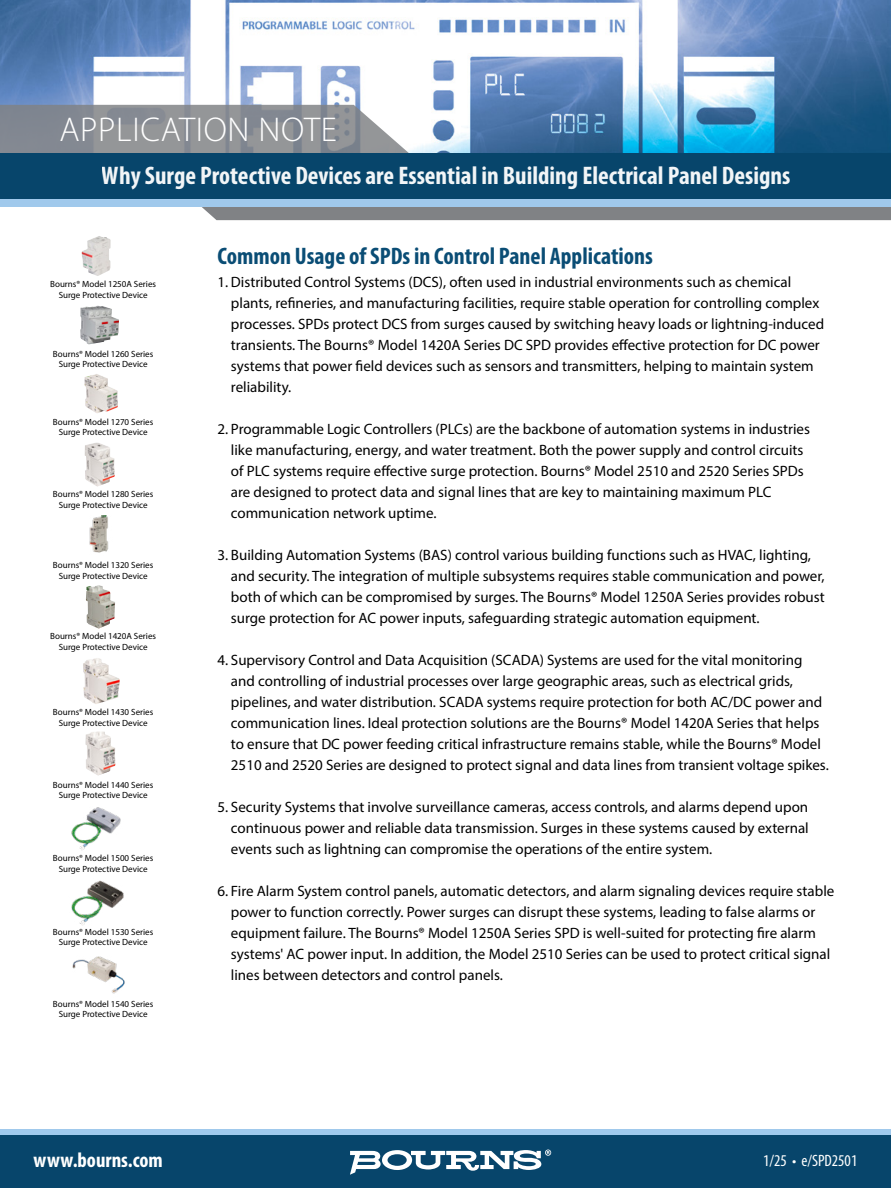
<style>
.page{position:relative;width:891px;height:1188px;background:#fff}
.page>*{position:absolute;margin:0;border:0;box-sizing:border-box;transform-origin:0 0}
.t1{font:300 34.5px "Myriad Pro";letter-spacing:.02em;color:#fff}
.t2{font:700 condensed 25.5px "Myriad Pro";color:#fff}
.t3{font:700 condensed 24px "Myriad Pro";color:#0a4d75}
.t4{font:700 condensed 21px "Myriad Pro";color:#fff}
.t5{font:condensed 16.5px "Myriad Pro";color:#fff}
.t6{font:15px/21px "Myriad Pro";color:#000}
.t7{font:9px/10.8px "Myriad Pro";color:#000;text-align:center}
</style>
<div class="page">
<img style="left:0;top:0;width:891px;height:153px">
<svg style="left:0;top:105px;width:425px;height:48px"></svg>
<svg style="left:142px;top:206px;width:749px;height:14px;fill:#808285"></svg>
<div style="left:0;top:153px;width:891px;height:46px;background:#07456b"></div>
<div style="left:0;top:199px;width:891px;height:7px;background:#a0c9ec"></div>
<div style="left:0;top:1130px;width:891px;height:7px;background:#a0c9ec"></div>
<div style="left:0;top:1135px;width:891px;height:53px;background:#07456b"></div>
<svg style="left:350px;top:1150px;width:201px;height:25px"></svg>
<img style="left:84px;top:374px;width:34px;height:39px">
<img style="left:85px;top:443px;width:30px;height:44px">
<img style="left:89px;top:515px;width:20px;height:38px">
<img style="left:86px;top:585px;width:29px;height:44px">
<img style="left:83px;top:658px;width:37px;height:46px">
<img style="left:85px;top:732px;width:31px;height:44px">
<img style="left:71px;top:807px;width:50px;height:44px">
<img style="left:71px;top:880px;width:53px;height:46px">
<img style="left:72px;top:956px;width:53px;height:38px">
<img style="left:80px;top:306px;width:39px;height:38px">
<img style="left:82px;top:236px;width:29px;height:40px">
<h1 class="t1" style="left:59px;top:108px;width:279px">APPLICATION NOTE</h1>
<h2 class="t2" style="left:102px;top:159px;width:690px">Why Surge Protective Devices are Essential in Building Electrical Panel Designs</h2>
<p class="t7" style="left:50px;top:278px;width:107px">Bourns® Model 1250A Series<br>Surge Protective Device</p>
<p class="t7" style="left:53px;top:348px;width:102px">Bourns® Model 1260 Series<br>Surge Protective Device</p>
<p class="t7" style="left:53px;top:416px;width:102px">Bourns® Model 1270 Series<br>Surge Protective Device</p>
<p class="t7" style="left:53px;top:489px;width:102px">Bourns® Model 1280 Series<br>Surge Protective Device</p>
<p class="t7" style="left:53px;top:560px;width:102px">Bourns® Model 1320 Series<br>Surge Protective Device</p>
<p class="t7" style="left:50px;top:631px;width:107px">Bourns® Model 1420A Series<br>Surge Protective Device</p>
<p class="t7" style="left:53px;top:707px;width:102px">Bourns® Model 1430 Series<br>Surge Protective Device</p>
<p class="t7" style="left:53px;top:779px;width:102px">Bourns® Model 1440 Series<br>Surge Protective Device</p>
<p class="t7" style="left:53px;top:852px;width:102px">Bourns® Model 1500 Series<br>Surge Protective Device</p>
<p class="t7" style="left:53px;top:926px;width:102px">Bourns® Model 1530 Series<br>Surge Protective Device</p>
<p class="t7" style="left:53px;top:998px;width:102px">Bourns® Model 1540 Series<br>Surge Protective Device</p>
<h3 class="t3" style="left:217px;top:241px;width:437px">Common Usage of SPDs in Control Panel Applications</h3>
<p class="t6" style="left:231px;top:271px;width:595px;text-indent:-14px">1. Distributed Control Systems (DCS), often used in industrial environments such as chemical plants, refineries, and manufacturing facilities, require stable operation for controlling complex processes. SPDs protect DCS from surges caused by switching heavy loads or lightning-induced transients. The Bourns® Model 1420A Series DC SPD provides effective protection for DC power systems that power field devices such as sensors and transmitters, helping to maintain system reliability.</p>
<p class="t6" style="left:231px;top:418px;width:581px;text-indent:-14px">2. Programmable Logic Controllers (PLCs) are the backbone of automation systems in industries like manufacturing, energy, and water treatment. Both the power supply and control circuits of PLC systems require effective surge protection. Bourns® Model 2510 and 2520 Series SPDs are designed to protect data and signal lines that are key to maintaining maximum PLC communication network uptime.</p>
<p class="t6" style="left:231px;top:544px;width:595px;text-indent:-14px">3. Building Automation Systems (BAS) control various building functions such as HVAC, lighting, and security. The integration of multiple subsystems requires stable communication and power, both of which can be compromised by surges. The Bourns® Model 1250A Series provides robust surge protection for AC power inputs, safeguarding strategic automation equipment.</p>
<p class="t6" style="left:231px;top:649px;width:599px;text-indent:-14px">4. Supervisory Control and Data Acquisition (SCADA) Systems are used for the vital monitoring and controlling of industrial processes over large geographic areas, such as electrical grids, pipelines, and water distribution. SCADA systems require protection for both AC/DC power and communication lines. Ideal protection solutions are the Bourns® Model 1420A Series that helps to ensure that DC power feeding critical infrastructure remains stable, while the Bourns® Model 2510 and 2520 Series are designed to protect signal and data lines from transient voltage spikes.</p>
<p class="t6" style="left:231px;top:796px;width:579px;text-align:justify;text-indent:-14px">5. Security Systems that involve surveillance cameras, access controls, and alarms depend upon continuous power and reliable data transmission. Surges in these systems caused by external events such as lightning can compromise the operations of the entire system.</p>
<p class="t6" style="left:231px;top:880px;width:605px;text-indent:-14px">6. Fire Alarm System control panels, automatic detectors, and alarm signaling devices require stable power to function correctly. Power surges can disrupt these systems, leading to false alarms or equipment failure. The Bourns® Model 1250A Series SPD is well-suited for protecting fire alarm systems' AC power input. In addition, the Model 2510 Series can be used to protect critical signal lines between detectors and control panels.</p>
<h3 class="t4" style="left:34px;top:1147px;width:131px">www.bourns.com</h3>
<p class="t5" style="left:763px;top:1151px;width:96px">1/25 • e/SPD2501</p>
</div>
